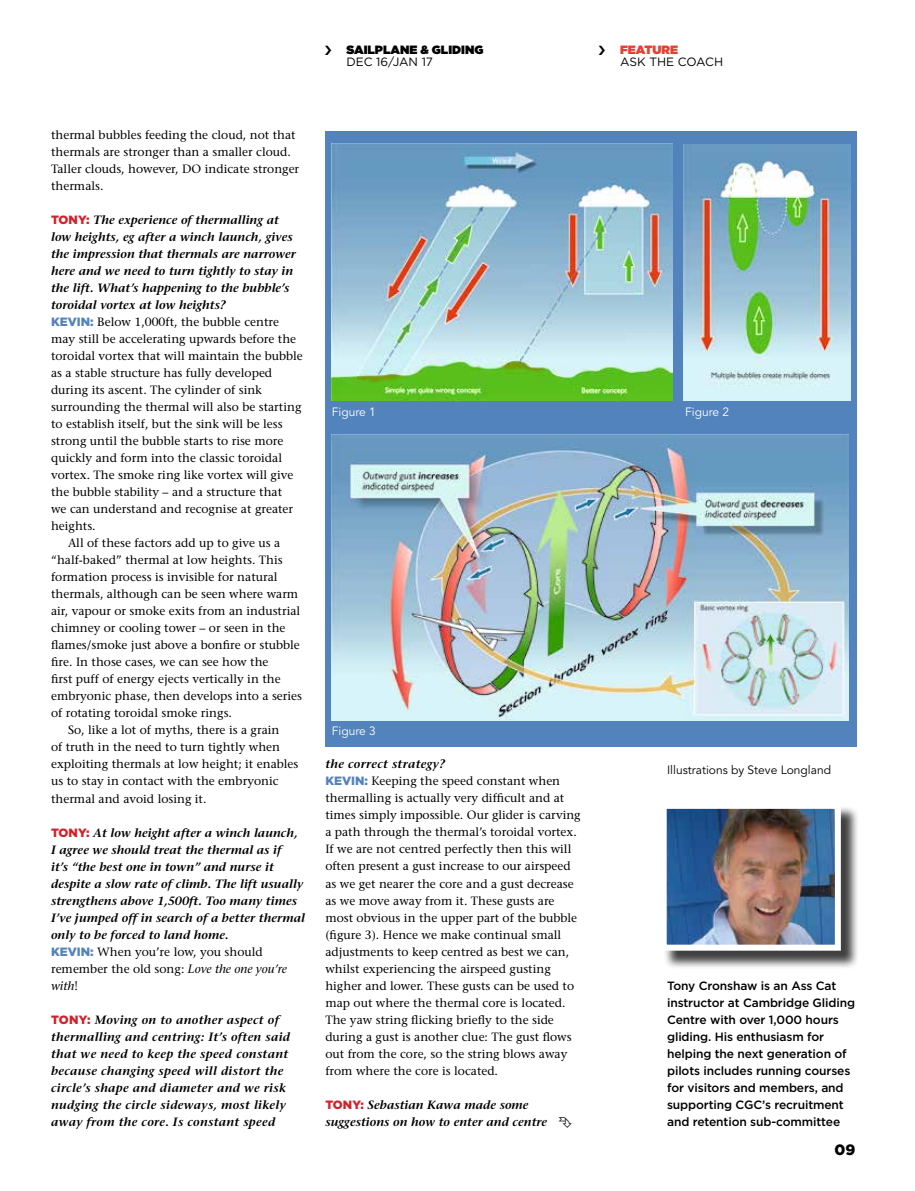
<style>
.page{position:relative;width:915px;height:1191px;background:#fff}
.page>*{position:absolute;margin:0;border:0;box-sizing:border-box;transform-origin:0 0}
.t1{font:900 15px "Gotham";color:#000}
.t2{font:12px/17px "Stone Serif";color:#000}
.t3{font:italic 600 12px/17px "Stone Serif";color:#000}
.t4{font:italic 600 12px/17px "Stone Serif";letter-spacing:.02em;color:#000}
.t5{font:500 12px/17px "Gotham";letter-spacing:-.01em;color:#000}
.t6{font:12px "Avenir";color:#000}
.t7{font:12px "Gotham";color:#000}
.t8{font:12px "Avenir";color:#fff}
.t9{font:900 12px "Gotham";color:#000}
.t10{font:900 12px "Gotham";color:#e34131}
.s1{font-family:"Gotham";font-weight:900;font-style:normal;color:#d22129}
.s2{font-family:"Gotham";font-weight:900;color:#5283bc}
.s3{font-family:"Gotham";font-weight:900;font-style:normal;color:#5283bc}
.s4{font-weight:400;font-style:normal}
.s5{font-weight:400}
.s6{font-weight:600;font-style:italic}
</style>
<div class="page">
<div style="left:662px;top:805px;width:197px;height:164px;background:#000;opacity:.75"></div>
<img style="left:667px;top:810px;width:166px;height:133px">
<div style="left:660px;top:803px;width:180px;height:147px;border:6px solid #fff"></div>
<div style="left:325px;top:131px;width:531px;height:615px;background:#5283bc"></div>
<img style="left:332px;top:143px;width:340px;height:258px">
<img style="left:683px;top:145px;width:167px;height:256px">
<img style="left:332px;top:434px;width:516px;height:286px">
<p class="t9" style="left:346px;top:42px;width:138px">SAILPLANE &amp; GLIDING</p>
<p class="t7" style="left:346px;top:55px;width:88px">DEC 16/JAN 17</p>
<p class="t2" style="left:51px;top:126px;width:249px">thermal bubbles feeding the cloud, not that thermals are stronger than a smaller cloud.<br>Taller clouds, however, DO indicate stronger thermals.</p>
<p class="t3" style="left:51px;top:212px;width:229px"><span class="s1">TONY:</span> The experience of thermalling at</p>
<p class="t3" style="left:51px;top:229px;width:243px">low heights, eg after a winch launch, gives</p>
<p class="t3" style="left:51px;top:246px;width:246px">the impression that thermals are narrower</p>
<p class="t3" style="left:51px;top:263px;width:244px">here and we need to turn tightly to stay in</p>
<p class="t3" style="left:51px;top:280px;width:240px">the lift. What’s happening to the bubble’s</p>
<p class="t3" style="left:51px;top:297px;width:176px">toroidal vortex at low heights?</p>
<p class="t2" style="left:51px;top:313px;width:229px"><span class="s2">KEVIN:</span> Below 1,000ft, the bubble centre</p>
<p class="t2" style="left:51px;top:330px;width:246px">may still be accelerating upwards before the</p>
<p class="t2" style="left:51px;top:347px;width:253px">toroidal vortex that will maintain the bubble</p>
<p class="t2" style="left:51px;top:364px;width:222px">as a stable structure has fully developed</p>
<p class="t2" style="left:51px;top:381px;width:212px">during its ascent. The cylinder of sink</p>
<p class="t2" style="left:51px;top:398px;width:252px">surrounding the thermal will also be starting</p>
<p class="t2" style="left:51px;top:415px;width:233px">to establish itself, but the sink will be less</p>
<p class="t2" style="left:51px;top:433px;width:234px">strong until the bubble starts to rise more</p>
<p class="t2" style="left:51px;top:450px;width:232px">quickly and form into the classic toroidal</p>
<p class="t2" style="left:51px;top:467px;width:244px">vortex. The smoke ring like vortex will give</p>
<p class="t2" style="left:51px;top:484px;width:232px">the bubble stability – and a structure that</p>
<p class="t2" style="left:51px;top:501px;width:243px">we can understand and recognise at greater</p>
<p class="t2" style="left:51px;top:518px;width:46px">heights.</p>
<p class="t2" style="left:68px;top:535px;width:214px">All of these factors add up to give us a</p>
<p class="t2" style="left:51px;top:552px;width:233px">“half-baked” thermal at low heights. This</p>
<p class="t2" style="left:51px;top:569px;width:228px">formation process is invisible for natural</p>
<p class="t2" style="left:51px;top:586px;width:249px">thermals, although can be seen where warm</p>
<p class="t2" style="left:51px;top:603px;width:250px">air, vapour or smoke exits from an industrial</p>
<p class="t2" style="left:51px;top:620px;width:236px">chimney or cooling tower – or seen in the</p>
<p class="t2" style="left:51px;top:637px;width:250px">flames/smoke just above a bonfire or stubble</p>
<p class="t2" style="left:51px;top:654px;width:219px">fire. In those cases, we can see how the</p>
<p class="t2" style="left:51px;top:671px;width:231px">first puff of energy ejects vertically in the</p>
<p class="t2" style="left:51px;top:688px;width:252px">embryonic phase, then develops into a series</p>
<p class="t2" style="left:51px;top:705px;width:182px">of rotating toroidal smoke rings.</p>
<p class="t2" style="left:68px;top:722px;width:213px">So, like a lot of myths, there is a grain</p>
<p class="t2" style="left:51px;top:739px;width:230px">of truth in the need to turn tightly when</p>
<p class="t2" style="left:51px;top:756px;width:249px">exploiting thermals at low height; it enables</p>
<p class="t2" style="left:51px;top:773px;width:229px">us to stay in contact with the embryonic</p>
<p class="t2" style="left:51px;top:790px;width:157px">thermal and avoid losing it.</p>
<p class="t3" style="left:51px;top:824px;width:255px"><span class="s1">TONY:</span> At low height after a winch launch, I agree we should treat the thermal as if<br>it’s “the best one in town” and nurse it despite a slow rate of climb. The lift usually strengthens above 1,500ft. Too many times I’ve jumped off in search of a better thermal only to be forced to land home.<br><span class="s3">KEVIN:</span> <span class="s4">When you’re low, you should remember the old song:</span> <span class="s5">Love the one you’re with</span><span class="s4">!</span></p>
<p class="t4" style="left:51px;top:1011px;width:240px"><span class="s1">TONY:</span> Moving on to another aspect of thermalling and centring: It’s often said that we need to keep the speed constant because changing speed will distort the circle’s shape and diameter and we risk nudging the circle sideways, most likely away from the core. Is constant speed</p>
<p class="t8" style="left:332px;top:405px;width:46px">Figure 1</p>
<p class="t8" style="left:332px;top:724px;width:46px">Figure 3</p>
<p class="t2" style="left:325px;top:756px;width:257px"><span class="s6">the correct strategy?<br></span><span class="s2">KEVIN:</span> Keeping the speed constant when thermalling is actually very difficult and at times simply impossible. Our glider is carving a path through the thermal’s toroidal vortex.<br>If we are not centred perfectly then this will often present a gust increase to our airspeed as we get nearer the core and a gust decrease as we move away from it. These gusts are most obvious in the upper part of the bubble (figure 3). Hence we make continual small adjustments to keep centred as best we can, whilst experiencing the airspeed gusting higher and lower. These gusts can be used to map out where the thermal core is located.<br>The yaw string flicking briefly to the side during a gust is another clue: The gust flows out from the core, so the string blows away from where the core is located.</p>
<p class="t3" style="left:325px;top:1096px;width:223px"><span class="s1">TONY:</span> Sebastian Kawa made some suggestions on how to enter and centre</p>
<p class="t10" style="left:620px;top:42px;width:59px">FEATURE</p>
<p class="t7" style="left:620px;top:55px;width:105px">ASK THE COACH</p>
<p class="t8" style="left:685px;top:405px;width:46px">Figure 2</p>
<p class="t6" style="left:666px;top:762px;width:165px">Illustrations by Steve Longland</p>
<p class="t5" style="left:667px;top:976px;width:189px">Tony Cronshaw is an Ass Cat instructor at Cambridge Gliding<br>Centre with over 1,000 hours gliding. His enthusiasm for helping the next generation of pilots includes running courses for visitors and members, and supporting CGC’s recruitment and retention sub-committee</p>
<p class="t1" style="left:834px;top:1141px;width:22px">09</p>
</div>
